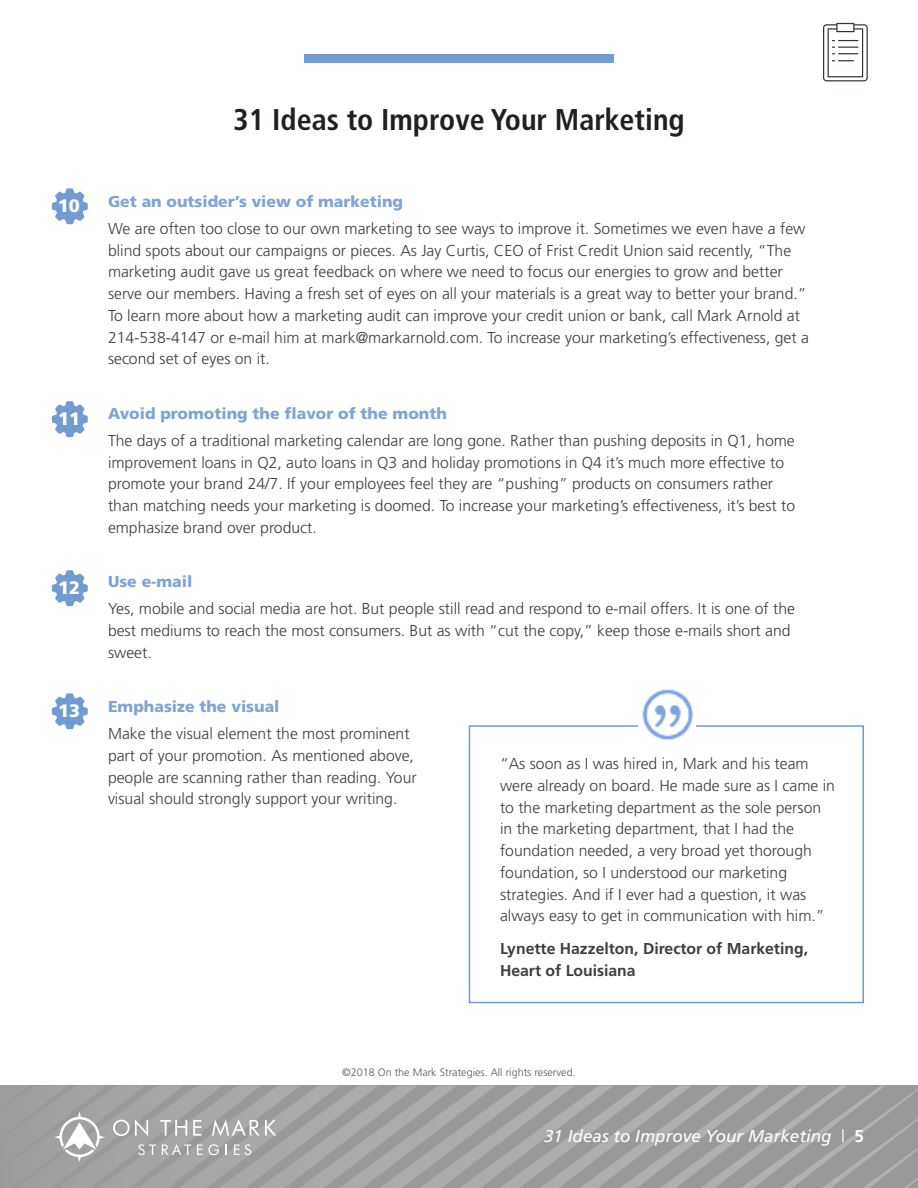
<style>
.page{position:relative;width:918px;height:1188px;background:#fff}
.page>*{position:absolute;margin:0;border:0;box-sizing:border-box;transform-origin:0 0}
.t1{font:700 condensed 30px "Frutiger";color:#231f20}
.t2{font:900 18px "Frutiger";color:#fff}
.t3{font:italic 17.1px "Frutiger";color:#fff}
.t4{font:300 15.75px/21.8px "Frutiger";color:#3e3e3f}
.t5{font:900 15.75px "Frutiger";color:#7fa4d5}
.t6{font:700 15.75px/21.8px "Frutiger";color:#3e3e3f}
.t7{font:300 10.8px "Frutiger";color:#57585a}
.s1{font-weight:300;font-style:normal}
.s2{font-weight:700;font-style:normal}
</style>
<div class="page">
<div style="left:304px;top:54px;width:310px;height:9px;background:#729cd1"></div>
<svg style="left:0;top:1085px;width:918px;height:103px;background:#a2a2a2"></svg>
<svg style="left:823px;top:23px;width:45px;height:58px"></svg>
<div style="left:469px;top:725px;width:395px;height:278px;border:2px solid #729cd1"></div>
<img style="left:638px;top:689px;width:57px;height:51px">
<svg style="left:52px;top:188px;width:36px;height:36px"></svg>
<svg style="left:52px;top:401px;width:36px;height:36px"></svg>
<svg style="left:52px;top:570px;width:36px;height:36px"></svg>
<svg style="left:52px;top:693px;width:36px;height:36px"></svg>
<p class="t2" style="left:58px;top:195px;width:24px">10</p>
<p class="t2" style="left:58px;top:408px;width:24px">11</p>
<p class="t2" style="left:58px;top:577px;width:24px">12</p>
<p class="t2" style="left:58px;top:700px;width:24px">13</p>
<h1 class="t1" style="left:233px;top:102px;width:453px">31 Ideas to Improve Your Marketing</h1>
<p class="t5" style="left:108px;top:192px;width:297px">Get an outsider’s view of marketing</p>
<p class="t4" style="left:108px;top:218px;width:703px">We are often too close to our own marketing to see ways to improve it. Sometimes we even have a few blind spots about our campaigns or pieces. As Jay Curtis, CEO of Frist Credit Union said recently, “The marketing audit gave us great feedback on where we need to focus our energies to grow and better serve our members. Having a fresh set of eyes on all your materials is a great way to better your brand.” To learn more about how a marketing audit can improve your credit union or bank, call Mark Arnold at 214-538-4147 or e-mail him at mark@markarnold.com. To increase your marketing’s effectiveness, get a second set of eyes on it.</p>
<p class="t5" style="left:108px;top:404px;width:340px">Avoid promoting the flavor of the month</p>
<p class="t4" style="left:108px;top:429px;width:689px">The days of a traditional marketing calendar are long gone. Rather than pushing deposits in Q1, home improvement loans in Q2, auto loans in Q3 and holiday promotions in Q4 it’s much more effective to promote your brand 24/7. If your employees feel they are “pushing” products on consumers rather than matching needs your marketing is doomed. To increase your marketing’s effectiveness, it’s best to emphasize brand over product.</p>
<p class="t5" style="left:108px;top:572px;width:86px">Use e-mail</p>
<p class="t4" style="left:108px;top:598px;width:689px">Yes, mobile and social media are hot. But people still read and respond to e-mail offers. It is one of the best mediums to reach the most consumers. But as with “cut the copy,” keep those e-mails short and sweet.</p>
<p class="t5" style="left:108px;top:697px;width:173px">Emphasize the visual</p>
<p class="t4" style="left:108px;top:723px;width:310px">Make the visual element the most prominent part of your promotion. As mentioned above, people are scanning rather than reading. Your visual should strongly support your writing.</p>
<p class="t4" style="left:500px;top:753px;width:336px">“As soon as I was hired in, Mark and his team were already on board. He made sure as I came in to the marketing department as the sole person in the marketing department, that I had the foundation needed, a very broad yet thorough foundation, so I understood our marketing strategies. And if I ever had a question, it was always easy to get in communication with him.”</p>
<p class="t6" style="left:500px;top:937px;width:310px">Lynette Hazzelton, Director of Marketing,<br>Heart of Louisiana</p>
<p class="t7" style="left:342px;top:1066px;width:235px">©2018 On the Mark Strategies. All rights reserved.</p>
<p class="t3" style="left:544px;top:1126px;width:321px">31 Ideas to Improve Your Marketing <span class="s1">|</span> <span class="s2">5</span></p>
</div>
